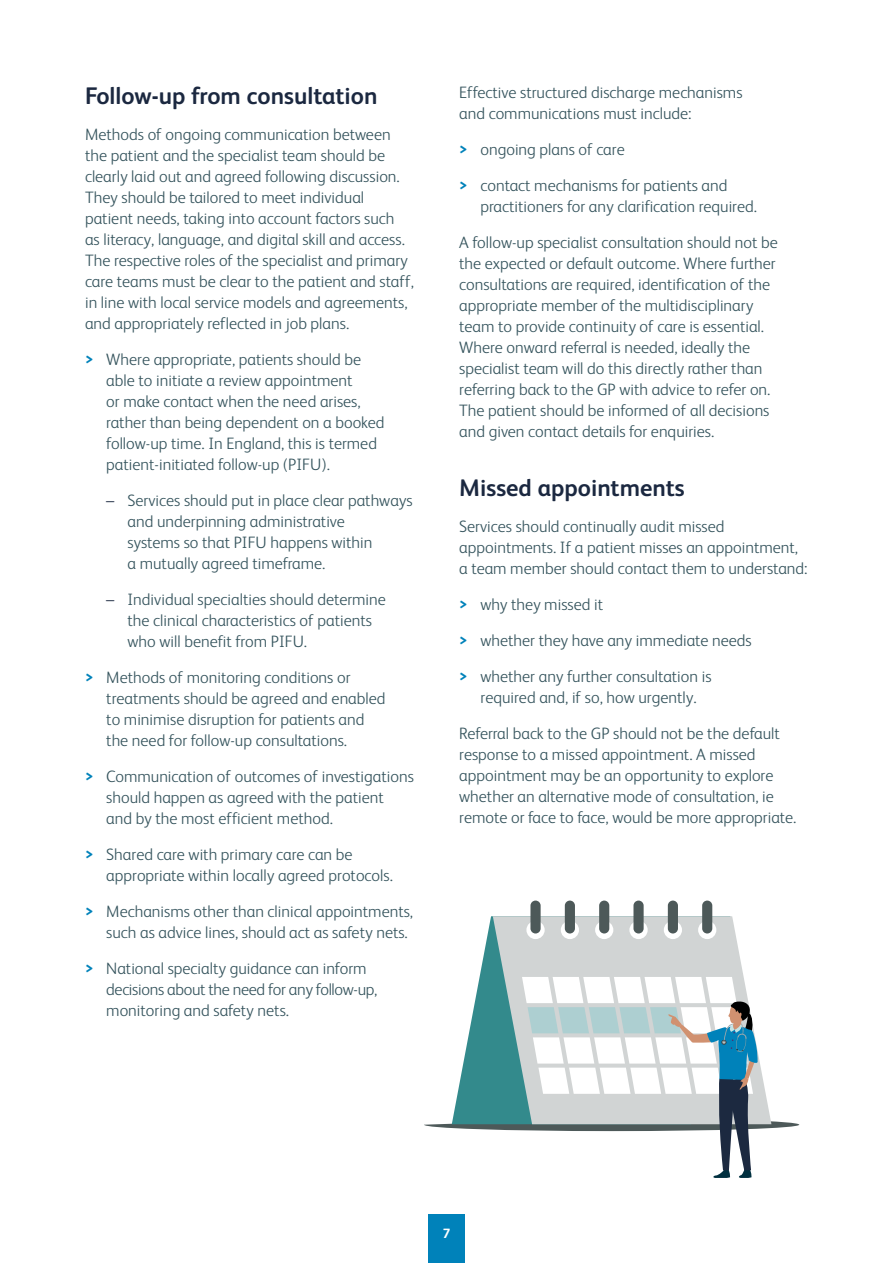
<style>
.page{position:relative;width:893px;height:1263px;background:#fff}
.page>*{position:absolute;margin:0;border:0;box-sizing:border-box;transform-origin:0 0}
.t1{font:700 24px "FS Albert";color:#1b2840}
.t2{font:300 16.5px/21px "FS Albert";color:#34535c}
.t3{font:700 13.5px "FS Albert";color:#fff}
.s1{font-weight:700;color:#0082ba}
.s2{color:#1b2840}
</style>
<div class="page">
<div style="left:428px;top:1214px;width:37px;height:49px;background:#0082ba"></div>
<svg style="left:479px;top:916px;width:14px;height:61px"></svg>
<svg style="left:493px;top:916px;width:251px;height:61px;background:#cdd3d3"></svg>
<div style="left:698px;top:921px;width:18px;height:18px;background:#fff;border-radius:50%"></div>
<div style="left:702px;top:900px;width:10px;height:33px;background:#4d5959;border-radius:5px"></div>
<div style="left:664px;top:921px;width:18px;height:18px;background:#fff;border-radius:50%"></div>
<div style="left:668px;top:900px;width:10px;height:33px;background:#4d5959;border-radius:5px"></div>
<div style="left:629px;top:921px;width:19px;height:18px;background:#fff;border-radius:50%"></div>
<div style="left:633px;top:900px;width:11px;height:33px;background:#4d5959;border-radius:5px"></div>
<div style="left:595px;top:921px;width:18px;height:18px;background:#fff;border-radius:50%"></div>
<div style="left:599px;top:900px;width:10px;height:33px;background:#4d5959;border-radius:5px"></div>
<div style="left:561px;top:921px;width:18px;height:18px;background:#fff;border-radius:50%"></div>
<div style="left:565px;top:900px;width:10px;height:33px;background:#4d5959;border-radius:5px"></div>
<div style="left:526px;top:921px;width:19px;height:18px;background:#fff;border-radius:50%"></div>
<div style="left:530px;top:900px;width:11px;height:33px;background:#4d5959;border-radius:5px"></div>
<svg style="left:424px;top:977px;width:375px;height:201px"></svg>
<h1 class="t1" style="left:85px;top:81px;width:294px">Follow-up from consultation</h1>
<p class="t2" style="left:85px;top:123px;width:330px">Methods of ongoing communication between the patient and the specialist team should be clearly laid out and agreed following discussion.<br>They should be tailored to meet individual patient needs, taking into account factors such<br>as literacy, language, and digital skill and access.<br>The respective roles of the specialist and primary care teams must be clear to the patient and staff, in line with local service models and agreements, and appropriately reflected in job plans.</p>
<p class="t2" style="left:106px;top:348px;width:280px;text-indent:-21px"><span class="s1">&gt;</span> Where appropriate, patients should be able to initiate a review appointment<br>or make contact when the need arises, rather than being dependent on a booked follow-up time. In England, this is termed patient-initiated follow-up (PIFU).</p>
<p class="t2" style="left:128px;top:489px;width:287px;text-indent:-21px"><span class="s2">–</span> Services should put in place clear pathways and underpinning administrative<br>systems so that PIFU happens within<br>a mutually agreed timeframe.</p>
<p class="t2" style="left:128px;top:588px;width:260px;text-indent:-21px"><span class="s2">–</span> Individual specialties should determine the clinical characteristics of patients who will benefit from PIFU.</p>
<p class="t2" style="left:106px;top:666px;width:281px;text-indent:-21px"><span class="s1">&gt;</span> Methods of monitoring conditions or treatments should be agreed and enabled to minimise disruption for patients and the need for follow-up consultations.</p>
<p class="t2" style="left:106px;top:765px;width:309px;text-indent:-21px"><span class="s1">&gt;</span> Communication of outcomes of investigations should happen as agreed with the patient<br>and by the most efficient method.</p>
<p class="t2" style="left:106px;top:843px;width:288px;text-indent:-21px"><span class="s1">&gt;</span> Shared care with primary care can be appropriate within locally agreed protocols.</p>
<p class="t2" style="left:106px;top:900px;width:308px;text-indent:-21px"><span class="s1">&gt;</span> Mechanisms other than clinical appointments, such as advice lines, should act as safety nets.</p>
<p class="t2" style="left:106px;top:957px;width:273px;text-indent:-21px"><span class="s1">&gt;</span> National specialty guidance can inform decisions about the need for any follow-up, monitoring and safety nets.</p>
<p class="t2" style="left:459px;top:82px;width:285px">Effective structured discharge mechanisms and communications must include:</p>
<p class="t2" style="left:459px;top:131px;width:270px;line-height:36px"><span class="s1">&gt;</span> ongoing plans of care<br><span class="s1">&gt;</span> contact mechanisms for patients and</p>
<p class="t2" style="left:459px;top:188px;width:320px;line-height:36px;text-align:center">practitioners for any clarification required.<br>A follow-up specialist consultation should not be</p>
<p class="t2" style="left:459px;top:253px;width:318px">the expected or default outcome. Where further consultations are required, identification of the appropriate member of the multidisciplinary team to provide continuity of care is essential.<br>Where onward referral is needed, ideally the specialist team will do this directly rather than referring back to the GP with advice to refer on.<br>The patient should be informed of all decisions and given contact details for enquiries.</p>
<h1 class="t1" style="left:459px;top:473px;width:227px">Missed appointments</h1>
<p class="t2" style="left:459px;top:515px;width:350px">Services should continually audit missed appointments. If a patient misses an appointment, a team member should contact them to understand:</p>
<p class="t2" style="left:459px;top:586px;width:294px;line-height:36px"><span class="s1">&gt;</span> why they missed it<br><span class="s1">&gt;</span> whether they have any immediate needs <span class="s1">&gt;</span> whether any further consultation is</p>
<p class="t2" style="left:459px;top:679px;width:322px;line-height:36px;text-indent:21px">required and, if so, how urgently.<br>Referral back to the GP should not be the default</p>
<p class="t2" style="left:459px;top:743px;width:339px">response to a missed appointment. A missed appointment may be an opportunity to explore whether an alternative mode of consultation, ie remote or face to face, would be more appropriate.</p>
<p class="t3" style="left:443px;top:1226px;width:9px">7</p>
</div>
